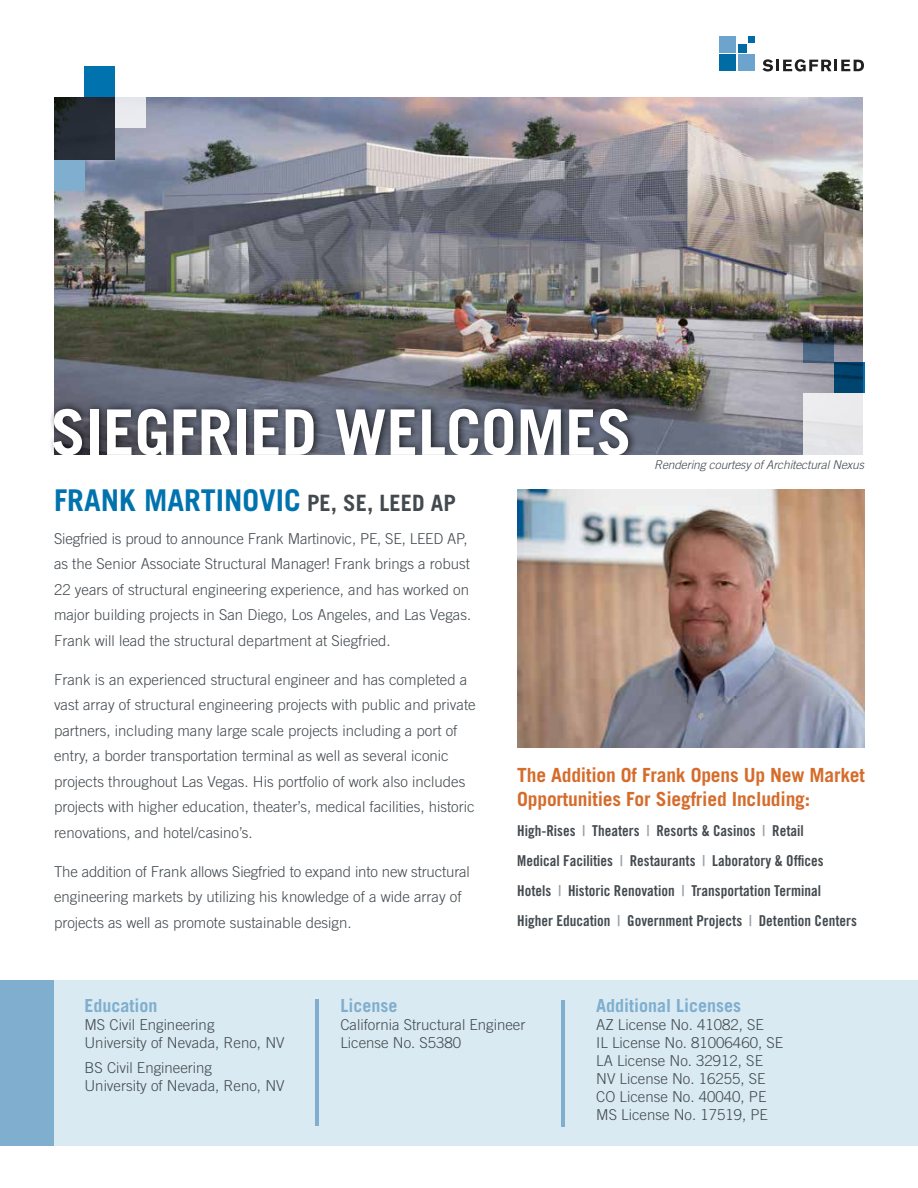
<style>
.page{position:relative;width:918px;height:1188px;background:#fff}
.page>*{position:absolute;margin:0;border:0;box-sizing:border-box;transform-origin:0 0}
.t1{font:700 63px "Trade Gothic LT Std";color:#fff}
.t2{font:700 30px "Trade Gothic LT Std";color:#0073ae}
.t3{font:700 19.5px/24px "Trade Gothic LT Std";letter-spacing:-.01em;color:#d56c2b}
.t4{font:700 18px "Trade Gothic LT Std";color:#7faece}
.t5{font:300 15px/25.5px "Trade Gothic LT Std";color:#434a4f}
.t6{font:15px/30px "Trade Gothic LT Std Bd Cn 20";color:#434a4f}
.t7{font:italic 300 12px "Trade Gothic LT Std";letter-spacing:-.01em;color:#434a4f}
.s1{font-size:22.5px;color:#434a4f}
.s2{color:#98a1a6}
</style>
<div class="page">
<div style="left:54px;top:981px;width:864px;height:165px;background:#d9eaf2"></div>
<img style="left:54px;top:97px;width:808px;height:358px">
<svg style="left:762px;top:59px;width:102px;height:12px"></svg>
<div style="left:738px;top:44px;width:9px;height:9px;background:#006ba4"></div>
<div style="left:720px;top:37px;width:16px;height:16px;background:#6ca4cd"></div>
<svg style="left:748px;top:37px;width:6px;height:6px"></svg>
<div style="left:738px;top:55px;width:16px;height:16px;background:#6ca4cd"></div>
<div style="left:720px;top:55px;width:16px;height:16px;background:#006ba4"></div>
<div style="left:803px;top:393px;width:63px;height:63px;background:#e7e8eb"></div>
<svg style="left:834px;top:362px;width:31px;height:31px"></svg>
<svg style="left:804px;top:332px;width:30px;height:30px"></svg>
<svg style="left:54px;top:97px;width:61px;height:63px;background:#242b33"></svg>
<div style="left:54px;top:160px;width:31px;height:30px;background:#7faece"></div>
<div style="left:84px;top:67px;width:31px;height:30px;background:#0073ae"></div>
<hr style="left:315px;top:999px;width:3px;height:127px;background:#7faece">
<hr style="left:561px;top:1000px;width:4px;height:127px;background:#7faece">
<div style="left:48px;top:401px;width:591px;height:62px;background:#000;opacity:.75"></div>
<div style="left:54px;top:455px;width:853px;height:35px;background:#fff"></div>
<div style="left:115px;top:97px;width:31px;height:31px;background:#eaeaee"></div>
<img style="left:517px;top:490px;width:348px;height:258px">
<div style="left:0;top:981px;width:54px;height:165px;background:#7faece"></div>
<h1 class="t1" style="left:51px;top:394px;width:583px">SIEGFRIED WELCOMES</h1>
<h2 class="t2" style="left:54px;top:482px;width:403px">FRANK MARTINOVIC <span class="s1">PE, SE, LEED AP</span></h2>
<p class="t5" style="left:54px;top:525px;width:419px">Siegfried is proud to announce Frank Martinovic, PE, SE, LEED AP, as the Senior Associate Structural Manager! Frank brings a robust 22 years of structural engineering experience, and has worked on major building projects in San Diego, Los Angeles, and Las Vegas.<br>Frank will lead the structural department at Siegfried.</p>
<p class="t5" style="left:54px;top:666px;width:423px">Frank is an experienced structural engineer and has completed a vast array of structural engineering projects with public and private partners, including many large scale projects including a port of entry, a border transportation terminal as well as several iconic projects throughout Las Vegas. His portfolio of work also includes projects with higher education, theater’s, medical facilities, historic renovations, and hotel/casino’s.</p>
<p class="t5" style="left:54px;top:858px;width:417px">The addition of Frank allows Siegfried to expand into new structural engineering markets by utilizing his knowledge of a wide array of projects as well as promote sustainable design.</p>
<p class="t7" style="left:654px;top:457px;width:211px">Rendering courtesy of Architectural Nexus</p>
<h3 class="t3" style="left:517px;top:763px;width:349px">The Addition Of Frank Opens Up New Market<br>Opportunities For Siegfried Including:</h3>
<p class="t6" style="left:517px;top:816px;width:341px">High-Rises <span class="s2">|</span> Theaters <span class="s2">|</span> Resorts &amp; Casinos <span class="s2">|</span> Retail<br>Medical Facilities <span class="s2">|</span> Restaurants <span class="s2">|</span> Laboratory &amp; Offices Hotels <span class="s2">|</span> Historic Renovation <span class="s2">|</span> Transportation Terminal Higher Education <span class="s2">|</span> Government Projects <span class="s2">|</span> Detention Centers</p>
<p class="t4" style="left:84px;top:995px;width:75px">Education</p>
<p class="t5" style="left:84px;top:1015px;width:202px;line-height:18px">MS Civil Engineering<br>University of Nevada, Reno, NV</p>
<p class="t5" style="left:84px;top:1058px;width:202px;line-height:18px">BS Civil Engineering<br>University of Nevada, Reno, NV</p>
<p class="t4" style="left:340px;top:995px;width:58px">License</p>
<p class="t5" style="left:340px;top:1016px;width:187px;line-height:18px">California Structural Engineer<br>License No. S5380</p>
<p class="t4" style="left:596px;top:995px;width:147px">Additional Licenses</p>
<p class="t5" style="left:596px;top:1015px;width:188px;line-height:18px">AZ License No. 41082, SE<br>IL License No. 81006460, SE<br>LA License No. 32912, SE<br>NV License No. 16255, SE<br>CO License No. 40040, PE<br>MS License No. 17519, PE</p>
</div>
